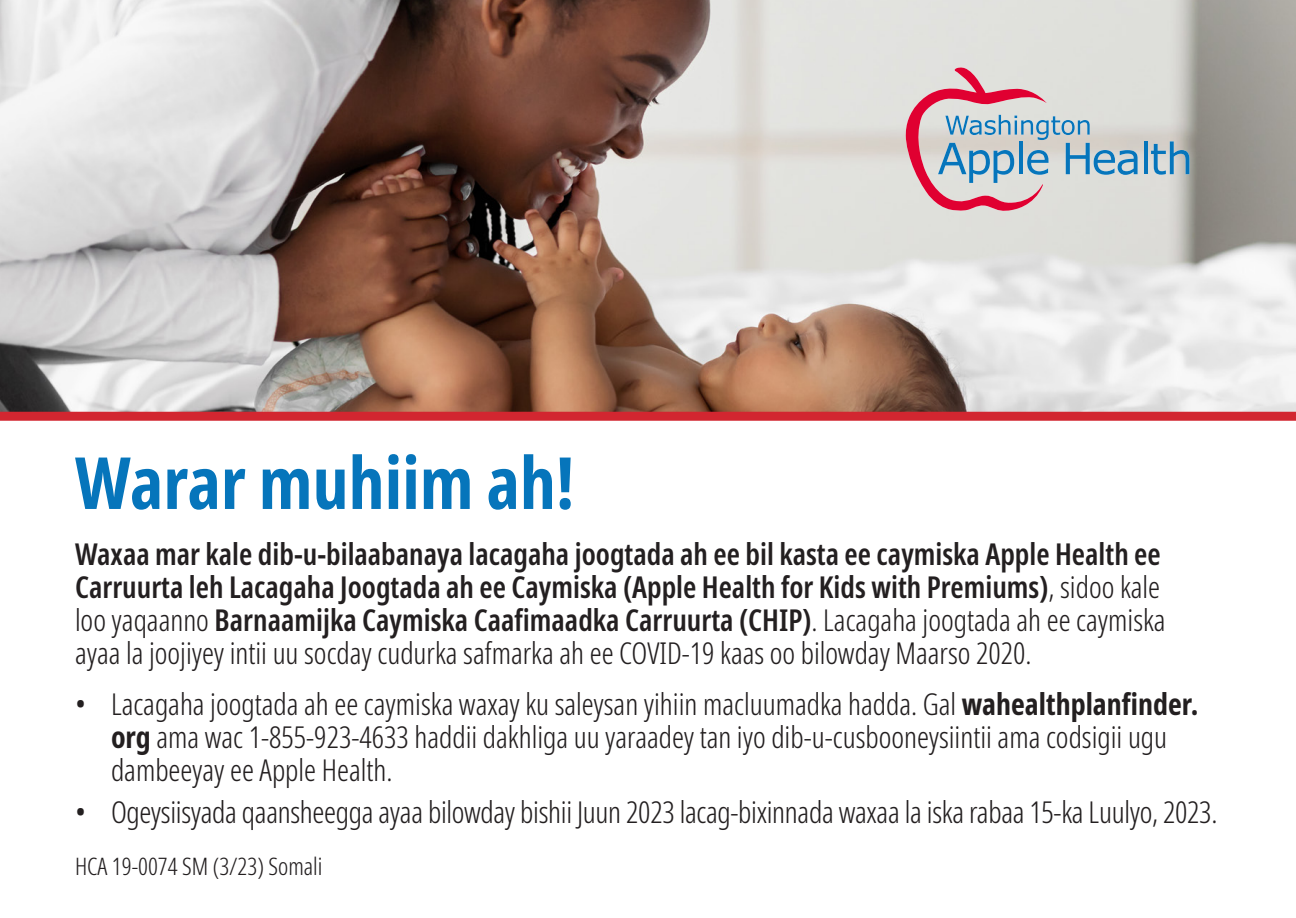
<style>
.page{position:relative;width:1296px;height:918px;background:#fff}
.page>*{position:absolute;margin:0;border:0;box-sizing:border-box;transform-origin:0 0}
.t1{font:700 extra-condensed 72px "Noto Sans";color:#0675bb}
.t2{font:600 extra-condensed 30px/33px "Noto Sans";color:#231f20}
.t3{font:300 extra-condensed 30px/33px "Noto Sans";color:#231f20}
.Body{font:300 extra-condensed 24px "Noto Sans";color:#231f20}
.s1{font-weight:300}
.s2{font-weight:700}
</style>
<div class="page">
<img style="left:0;top:0;width:1296px;height:412px">
<hr style="left:1144px;top:141px;width:4px;height:33px;background:#0675bb">
<svg style="left:1151px;top:141px;width:39px;height:34px"></svg>
<svg style="left:906px;top:68px;width:232px;height:143px"></svg>
<div style="left:0;top:412px;width:1296px;height:9px;background:#d22630"></div>
<p class="t1" style="left:75px;top:430px;width:501px">Warar muhiim ah!</p>
<p class="t2" style="left:75px;top:538px;width:1092px">Waxaa mar kale dib-u-bilaabanaya lacagaha joogtada ah ee bil kasta ee caymiska Apple Health ee Carruurta leh Lacagaha Joogtada ah ee Caymiska (Apple Health for Kids with Premiums)<span class="s1">, sidoo kale loo yaqaanno</span> Barnaamijka Caymiska Caafimaadka Carruurta (CHIP)<span class="s1">. Lacagaha joogtada ah ee caymiska ayaa la joojiyey intii uu socday cudurka safmarka ah ee COVID-19 kaas oo bilowday Maarso 2020.</span></p>
<p class="t3" style="left:111px;top:688px;width:1089px;text-indent:-36px">• Lacagaha joogtada ah ee caymiska waxay ku saleysan yihiin macluumadka hadda. Gal <span class="s2">wahealthplanfinder. org</span> ama wac 1-855-923-4633 haddii dakhliga uu yaraadey tan iyo dib-u-cusbooneysiintii ama codsigii ugu dambeeyay ee Apple Health.</p>
<p class="t3" style="left:75px;top:796px;width:1144px">• Ogeysiisyada qaansheegga ayaa bilowday bishii Juun 2023 lacag-bixinnada waxaa la iska rabaa 15-ka Luulyo, 2023.</p>
<p class="Body" style="left:75px;top:849px;width:249px">HCA 19-0074 SM (3/23) Somali</p>
</div>
